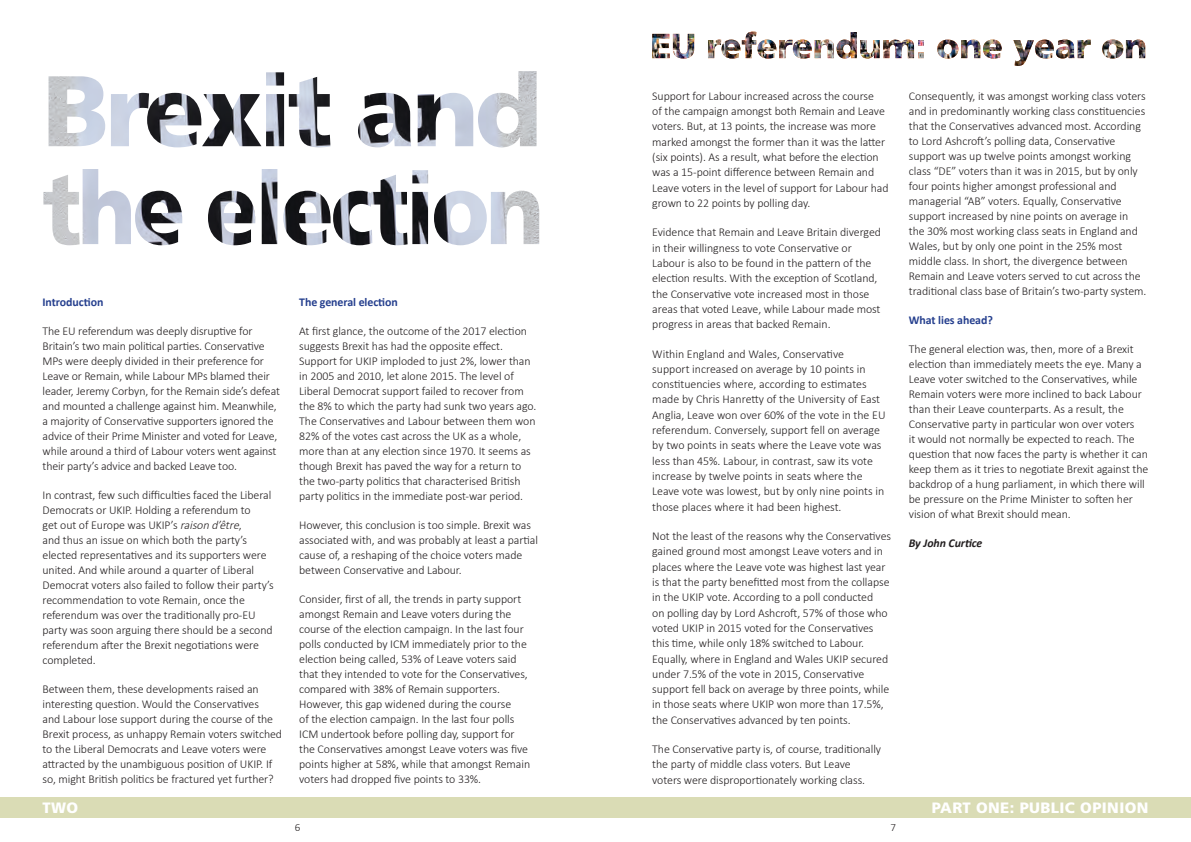
<style>
.page{position:relative;width:1191px;height:842px;background:#fff}
.page>*{position:absolute;margin:0;border:0;box-sizing:border-box;transform-origin:0 0}
.t1{font:900 15px "Frutiger";letter-spacing:.025em;color:#fff}
.t2{font:300 12px/15px "Calibri";letter-spacing:-.005em;color:#231f20}
.t3{font:700 12px "Calibri";letter-spacing:-.005em;color:#253f8e}
.t4{font:italic 700 12px "Calibri";letter-spacing:-.005em;color:#231f20}
.t5{font:300 11px "Calibri";color:#231f20}
.s1{font-style:italic}
</style>
<div class="page">
<div style="left:0;top:797px;width:1191px;height:20px;background:#dadcb5"></div>
<img style="left:652px;top:32px;width:272px;height:27px">
<img style="left:937px;top:40px;width:208px;height:26px">
<img style="left:43px;top:169px;width:496px;height:76px">
<img style="left:49px;top:71px;width:487px;height:76px">
<p class="t3" style="left:43px;top:294px;width:62px">Introduction</p>
<p class="t2" style="left:43px;top:323px;width:239px">The EU referendum was deeply disruptive for Britain’s two main political parties. Conservative MPs were deeply divided in their preference for Leave or Remain, while Labour MPs blamed their leader, Jeremy Corbyn, for the Remain side’s defeat and mounted a challenge against him. Meanwhile, a majority of Conservative supporters ignored the advice of their Prime Minister and voted for Leave, while around a third of Labour voters went against their party’s advice and backed Leave too.</p>
<p class="t2" style="left:43px;top:487px;width:233px">In contrast, few such difficulties faced the Liberal Democrats or UKIP. Holding a referendum to<br>get out of Europe was UKIP’s <span class="s1">raisond’être</span>,<br>and thus an issue on which both the party’s elected representatives and its supporters were united. And while around a quarter of Liberal Democrat voters also failed to follow their party’s recommendation to vote Remain, once the referendum was over the traditionally pro-EU party was soon arguing there should be a second referendum after the Brexit negotiations were completed.</p>
<p class="t2" style="left:43px;top:681px;width:241px">Between them, these developments raised an interesting question. Would the Conservatives<br>and Labour lose support during the course of the Brexit process, as unhappy Remain voters switched to the Liberal Democrats and Leave voters were attracted by the unambiguous position of UKIP. If so, might British politics be fractured yet further?</p>
<p class="t1" style="left:43px;top:798px;width:37px">TWO</p>
<p class="t3" style="left:299px;top:294px;width:100px">The general election</p>
<p class="t2" style="left:299px;top:323px;width:239px">At first glance, the outcome of the 2017 election suggests Brexit has had the opposite effect.<br>Support for UKIP imploded to just 2%, lower than in 2005 and 2010, let alone 2015. The level of Liberal Democrat support failed to recover from the 8% to which the party had sunk two years ago.<br>The Conservatives and Labour between them won 82% of the votes cast across the UK as a whole, more than at any election since 1970. It seems as though Brexit has paved the way for a return to the two-party politics that characterised British party politics in the immediate post-war period.</p>
<p class="t2" style="left:299px;top:517px;width:240px">However, this conclusion is too simple. Brexit was associated with, and was probably at least a partial cause of, a reshaping of the choice voters made between Conservative and Labour.</p>
<p class="t2" style="left:299px;top:591px;width:232px">Consider, first of all, the trends in party support amongst Remain and Leave voters during the course of the election campaign. In the last four polls conducted by ICM immediately prior to the election being called, 53% of Leave voters said that they intended to vote for the Conservatives, compared with 38% of Remain supporters.<br>However, this gap widened during the course<br>of the election campaign. In the last four polls ICM undertook before polling day, support for the Conservatives amongst Leave voters was five points higher at 58%, while that amongst Remain voters had dropped five points to 33%.</p>
<p class="t2" style="left:652px;top:88px;width:238px;line-height:15.3px">Support for Labour increased across the course<br>of the campaign amongst both Remain and Leave voters. But, at 13 points, the increase was more marked amongst the former than it was the latter (six points). As a result, what before the election was a 15-point difference between Remain and Leave voters in the level of support for Labour had grown to 22 points by polling day.</p>
<p class="t2" style="left:652px;top:224px;width:230px;line-height:15.3px">Evidence that Remain and Leave Britain diverged in their willingness to vote Conservative or Labour is also to be found in the pattern of the election results. With the exception of Scotland, the Conservative vote increased most in those areas that voted Leave, while Labour made most progress in areas that backed Remain.</p>
<p class="t2" style="left:652px;top:345px;width:235px;line-height:15.3px">Within England and Wales, Conservative<br>support increased on average by 10 points in constituencies where, according to estimates made by Chris Hanretty of the University of East Anglia, Leave won over 60% of the vote in the EU referendum. Conversely, support fell on average by two points in seats where the Leave vote was less than 45%. Labour, in contrast, saw its vote increase by twelve points in seats where the Leave vote was lowest, but by only nine points in those places where it had been highest.</p>
<p class="t2" style="left:652px;top:528px;width:240px;line-height:15.3px">Not the least of the reasons why the Conservatives gained ground most amongst Leave voters and in places where the Leave vote was highest last year is that the party benefitted most from the collapse in the UKIP vote. According to a poll conducted<br>on polling day by Lord Ashcroft, 57% of those who voted UKIP in 2015 voted for the Conservatives this time, while only 18% switched to Labour.<br>Equally, where in England and Wales UKIP secured under 7.5% of the vote in 2015, Conservative support fell back on average by three points, while in those seats where UKIP won more than 17.5%, the Conservatives advanced by ten points.</p>
<p class="t2" style="left:652px;top:741px;width:230px;line-height:15.3px">The Conservative party is, of course, traditionally the party of middle class voters. But Leave voters were disproportionately working class.</p>
<p class="t5" style="left:295px;top:821px;width:7px">6</p>
<p class="t5" style="left:890px;top:821px;width:7px">7</p>
<p class="t2" style="left:909px;top:88px;width:239px">Consequently, it was amongst working class voters and in predominantly working class constituencies that the Conservatives advanced most. According to Lord Ashcroft’s polling data, Conservative support was up twelve points amongst working class “DE” voters than it was in 2015, but by only four points higher amongst professional and managerial “AB” voters. Equally, Conservative support increased by nine points on average in the 30% most working class seats in England and Wales, but by only one point in the 25% most middle class. In short, the divergence between Remain and Leave voters served to cut across the traditional class base of Britain’s two-party system.</p>
<p class="t3" style="left:909px;top:312px;width:86px">What lies ahead?</p>
<p class="t2" style="left:909px;top:341px;width:241px">The general election was, then, more of a Brexit election than immediately meets the eye. Many a Leave voter switched to the Conservatives, while Remain voters were more inclined to back Labour than their Leave counterparts. As a result, the Conservative party in particular won over voters<br>it would not normally be expected to reach. The question that now faces the party is whether it can keep them as it tries to negotiate Brexit against the backdrop of a hung parliament, in which there will be pressure on the Prime Minister to soften her vision of what Brexit should mean.</p>
<p class="t4" style="left:909px;top:536px;width:75px">By John Curtice</p>
<p class="t1" style="left:932px;top:798px;width:218px">PART ONE: PUBLIC OPINION</p>
</div>
